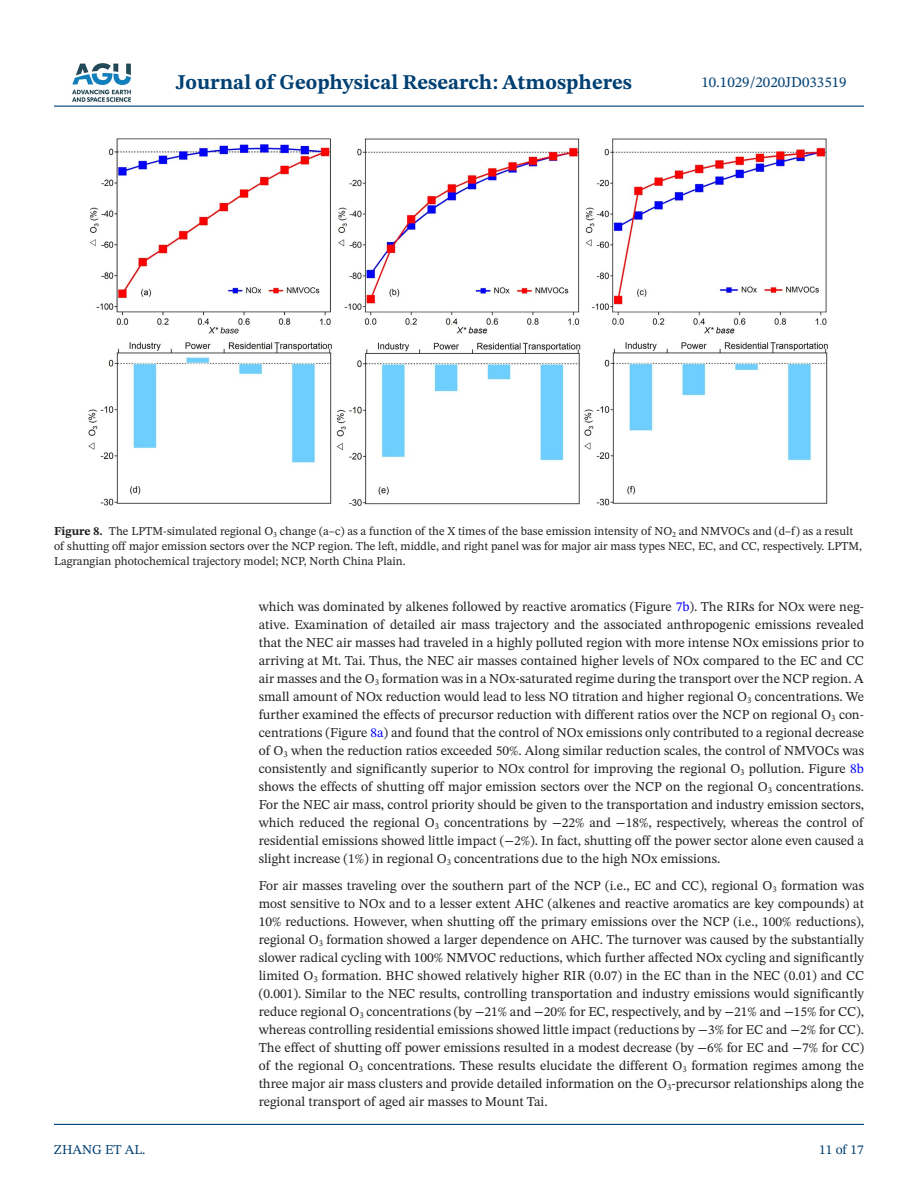
<style>
.page{position:relative;width:918px;height:1188px;background:#fff}
.page>*{position:absolute;margin:0;border:0;box-sizing:border-box;transform-origin:0 0}
.t1{font:700 21px "STIX Two Text";color:#004073}
.t2{font:15px "STIX Two Text";color:#004073}
.t3{font:13.5px/18px "STIX Two Text";color:#231f20;text-align:justify}
.t4{font:13.5px "STIX Two Text";color:#004073}
.t5{font:12px/15px "STIX Two Text";color:#231f20}
.s1{font-weight:700}
.s2{color:#00f}
</style>
<div class="page">
<hr style="left:54px;top:106px;width:810px;height:1px;background:#004073">
<hr style="left:54px;top:1124px;width:810px;height:1px;background:#004073">
<img style="left:72px;top:63px;width:59px;height:39px">
<img style="left:88px;top:138px;width:740px;height:368px">
<h1 class="t1" style="left:176px;top:67px;width:458px">Journal of Geophysical Research: Atmospheres</h1>
<p class="t2" style="left:701px;top:72px;width:147px">10.1029/2020JD033519</p>
<p class="t5" style="left:54px;top:523px;width:810px"><span class="s1">Figure 8.</span> The LPTM-simulated regional O<sub>3</sub> change (a–c) as a function of the X times of the base emission intensity of NO<sub>2</sub> and NMVOCs and (d–f) as a result of shutting off major emission sectors over the NCP region. The left, middle, and right panel was for major air mass types NEC, EC, and CC, respectively. LPTM,<br>Lagrangian photochemical trajectory model; NCP, North China Plain.</p>
<p class="t4" style="left:54px;top:1140px;width:93px">ZHANG ET AL.</p>
<p class="t3" style="left:259px;top:598px;width:607px">which was dominated by alkenes followed by reactive aromatics (Figure <span class="s2">7b</span>). The RIRs for NOx were neg&shy;ative. Examination of detailed air mass trajectory and the associated anthropogenic emissions revealed that the NEC air masses had traveled in a highly polluted region with more intense NOx emissions prior to arriving at Mt. Tai. Thus, the NEC air masses contained higher levels of NOx compared to the EC and CC air masses and the O<sub>3</sub> formation was in a NOx-saturated regime during the transport over the NCP region. A small amount of NOx reduction would lead to less NO titration and higher regional O<sub>3</sub> concentrations. We further examined the effects of precursor reduction with different ratios over the NCP on regional O<sub>3</sub> con&shy;centrations (Figure <span class="s2">8a</span>) and found that the control of NOx emissions only contributed to a regional decrease of O<sub>3</sub> when the reduction ratios exceeded 50%. Along similar reduction scales, the control of NMVOCs was consistently and significantly superior to NOx control for improving the regional O<sub>3</sub> pollution. Figure <span class="s2">8b </span>shows the effects of shutting off major emission sectors over the NCP on the regional O<sub>3</sub> concentrations.<br>For the NEC air mass, control priority should be given to the transportation and industry emission sectors, which reduced the regional O<sub>3</sub> concentrations by −22% and −18%, respectively, whereas the control of residential emissions showed little impact (−2%). In fact, shutting off the power sector alone even caused a slight increase (1%) in regional O<sub>3</sub> concentrations due to the high NOx emissions.</p>
<p class="t3" style="left:259px;top:877px;width:607px">For air masses traveling over the southern part of the NCP (i.e., EC and CC), regional O<sub>3</sub> formation was most sensitive to NOx and to a lesser extent AHC (alkenes and reactive aromatics are key compounds) at 10% reductions. However, when shutting off the primary emissions over the NCP (i.e., 100% reductions), regional O<sub>3</sub> formation showed a larger dependence on AHC. The turnover was caused by the substantially slower radical cycling with 100% NMVOC reductions, which further affected NOx cycling and significantly limited O<sub>3</sub> formation. BHC showed relatively higher RIR (0.07) in the EC than in the NEC (0.01) and CC (0.001). Similar to the NEC results, controlling transportation and industry emissions would significantly reduce regional O<sub>3</sub> concentrations (by −21% and −20% for EC, respectively, and by −21% and −15% for CC), whereas controlling residential emissions showed little impact (reductions by −3% for EC and −2% for CC).<br>The effect of shutting off power emissions resulted in a modest decrease (by −6% for EC and −7% for CC) of the regional O<sub>3</sub> concentrations. These results elucidate the different O<sub>3</sub> formation regimes among the three major air mass clusters and provide detailed information on the O<sub>3</sub>-precursor relationships along the regional transport of aged air masses to Mount Tai.</p>
<p class="t4" style="left:819px;top:1140px;width:46px">11 of 17</p>
</div>
